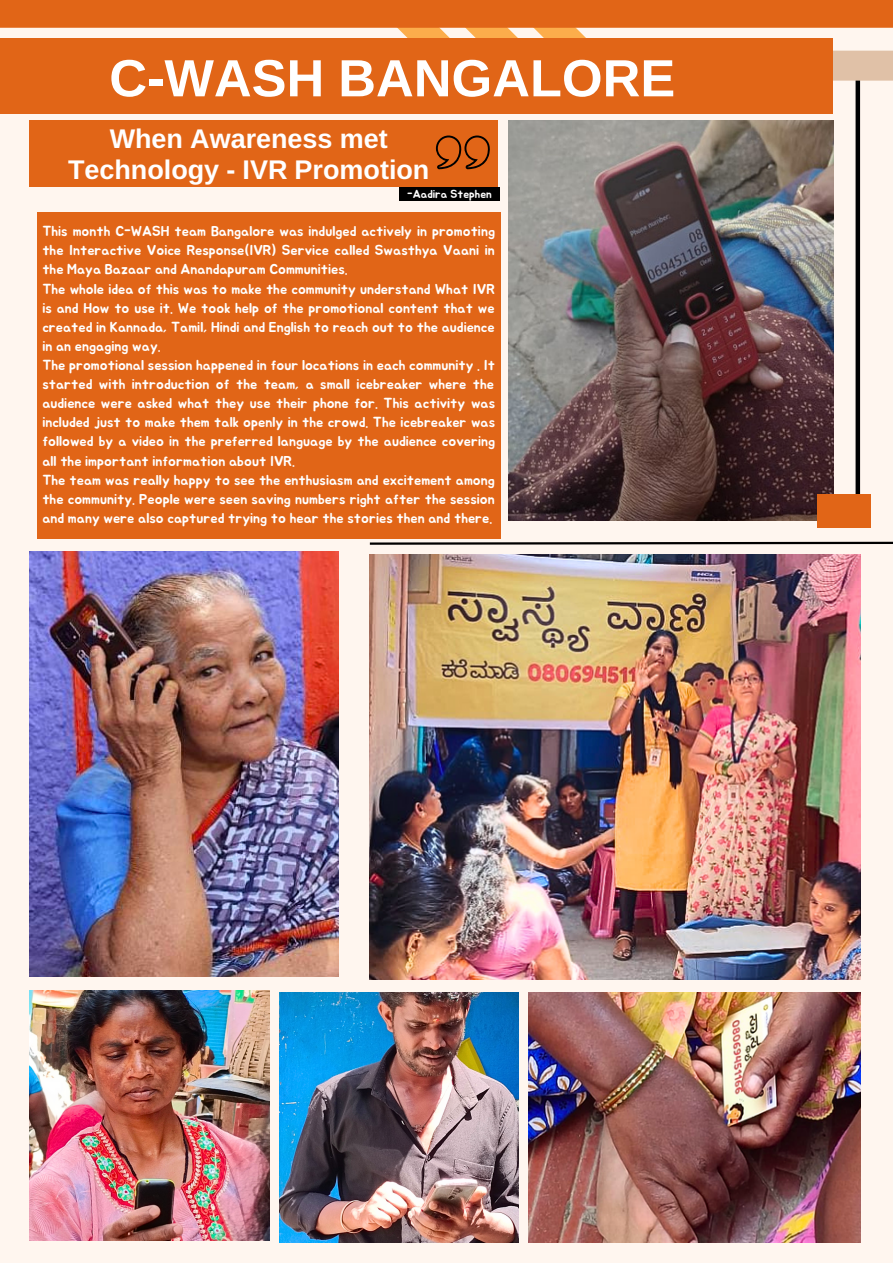
<style>
.page{position:relative;width:893px;height:1264px;background:#fff}
.page>*{position:absolute;margin:0;border:0;box-sizing:border-box;transform-origin:0 0}
.t1{font:52.35px "Ramabhadra";color:#fff}
.t2{font:27px/30.3px "Ramabhadra";color:#fff;text-align:center}
.t3{font:14.25px/19px "Jua";color:#fff}
.t4{font:11.55px "Jua";color:#fff}
</style>
<div class="page">
<div style="left:0;top:0;width:892px;height:1262px;background:#fff6ef"></div>
<div style="left:855px;top:77px;width:5px;height:417px;background:#000"></div>
<svg style="left:0;top:0;width:892px;height:82px"></svg>
<div style="left:0;top:39px;width:832px;height:75px;background:#e16517"></div>
<img style="left:508px;top:120px;width:325px;height:400px">
<div style="left:817px;top:494px;width:53px;height:34px;background:#e16517"></div>
<img style="left:30px;top:551px;width:309px;height:425px">
<div style="left:37px;top:212px;width:463px;height:326px;background:#e16517"></div>
<svg style="left:369px;top:541px;width:523px;height:4px"></svg>
<img style="left:370px;top:555px;width:490px;height:425px">
<img style="left:30px;top:990px;width:239px;height:250px">
<img style="left:279px;top:992px;width:239px;height:250px">
<img style="left:528px;top:992px;width:332px;height:250px">
<div style="left:30px;top:120px;width:468px;height:67px;background:#e16517"></div>
<svg style="left:436px;top:135px;width:53px;height:34px"></svg>
<div style="left:399px;top:187px;width:100px;height:14px;background:#000"></div>
<h1 class="t1" style="left:109px;top:48px;width:567px">C-WASH BANGALORE</h1>
<h2 class="t2" style="left:68px;top:124px;width:363px">When Awareness met<br>Technology - IVR Promotion</h2>
<p class="t4" style="left:407px;top:188px;width:86px">-Aadira Stephen</p>
<p class="t3" style="left:42px;top:222px;width:454px">This month C-WASH team Bangalore was indulged actively in promoting the Interactive Voice Response(IVR) Service called Swasthya Vaani in the Maya Bazaar and Anandapuram Communities.<br>The whole idea of this was to make the community understand What IVR is and How to use it. We took help of the promotional content that we created in Kannada, Tamil, Hindi and English to reach out to the audience in an engaging way.<br>The promotional session happened in four locations in each community . It started with introduction of the team, a small icebreaker where the audience were asked what they use their phone for. This activity was included just to make them talk openly in the crowd. The icebreaker was followed by a video in the preferred language by the audience covering all the important information about IVR.<br>The team was really happy to see the enthusiasm and excitement among the community. People were seen saving numbers right after the session and many were also captured trying to hear the stories then and there.</p>
</div>
